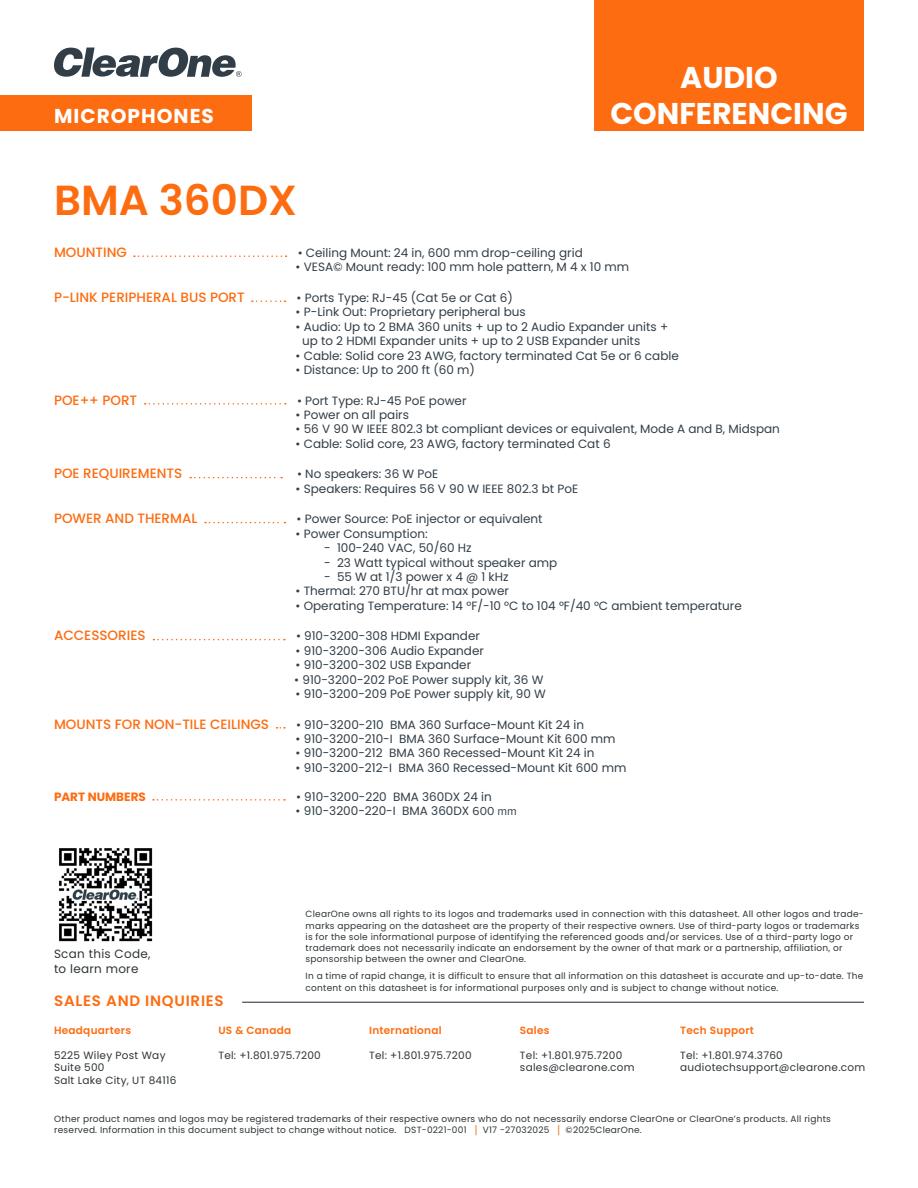
<style>
.page{position:relative;width:918px;height:1188px;background:#fff}
.page>*{position:absolute;margin:0;border:0;box-sizing:border-box;transform-origin:0 0}
.t1{font:600 42px "Poppins";color:#fd6c10}
.t2{font:700 30px/36px "Poppins";color:#fff;text-align:center}
.t3{font:700 20.1px "Poppins";letter-spacing:.05em;color:#fff}
.t4{font:600 15px "Poppins";letter-spacing:.05em;color:#fd6c10}
.t5{font:500 13.5px "Poppins";color:#fd6c10}
.t6{font:12px/14.4px "Poppins";color:#313e48}
.t7{font:12px "Poppins";letter-spacing:.025em;color:#2e3538}
.t8{font:700 12px "Poppins";color:#fd6c10}
.t9{font:10.5px "Poppins";letter-spacing:.025em;color:#2e3538}
.t10{font:600 10.5px "Poppins";letter-spacing:.025em;color:#fd6c10}
.t11{font:9px/11.2px "Poppins";letter-spacing:.025em;color:#2e3538}
.s1{font-family:"Proxima Nova"}
.s2{font-size:11.25px;color:#f06623}
</style>
<div class="page">
<div style="left:0;top:95px;width:252px;height:35px;background:#fd6c10"></div>
<svg style="left:54px;top:48px;width:188px;height:29px"></svg>
<div style="left:594px;top:0;width:270px;height:130px;background:#fd6c10"></div>
<svg style="left:134px;top:255px;width:153px;height:2px"></svg>
<svg style="left:252px;top:300px;width:34px;height:2px"></svg>
<svg style="left:145px;top:403px;width:141px;height:2px"></svg>
<svg style="left:190px;top:477px;width:92px;height:1px"></svg>
<svg style="left:205px;top:522px;width:80px;height:1px"></svg>
<svg style="left:153px;top:639px;width:132px;height:1px"></svg>
<svg style="left:153px;top:799px;width:132px;height:2px"></svg>
<img style="left:59px;top:848px;width:94px;height:94px">
<hr style="left:242px;top:1002px;width:622px;height:1px;background:#313e48">
<p class="t3" style="left:54px;top:104px;width:161px">MICROPHONES</p>
<p class="t2" style="left:610px;top:60px;width:239px">AUDIO<br>CONFERENCING</p>
<p class="t1" style="left:54px;top:176px;width:244px">BMA 360DX</p>
<p class="t5" style="left:54px;top:244px;width:74px">MOUNTING</p>
<p class="t6" style="left:298px;top:246px;width:287px">• Ceiling Mount: 24 in, 600 mm drop-ceiling grid</p>
<p class="t6" style="left:296px;top:260px;width:335px">• VESA© Mount ready: 100 mm hole pattern, M 4 x 10 mm</p>
<p class="t5" style="left:54px;top:289px;width:192px">P-LINK PERIPHERAL BUS PORT</p>
<p class="t6" style="left:297px;top:291px;width:218px">• Ports Type: RJ-45 (Cat 5e or Cat 6)</p>
<p class="t6" style="left:296px;top:305px;width:232px">• P-Link Out: Proprietary peripheral bus</p>
<p class="t6" style="left:302px;top:319px;width:368px;text-indent:-6px">• Audio: Up to 2 BMA 360 units + up to 2 Audio Expander units + up to 2 HDMI Expander units + up to 2 USB Expander units</p>
<p class="t6" style="left:296px;top:348px;width:385px">• Cable: Solid core 23 AWG, factory terminated Cat 5e or 6 cable</p>
<p class="t6" style="left:296px;top:363px;width:181px">• Distance: Up to 200 ft (60 m)</p>
<p class="t5" style="left:54px;top:392px;width:85px">POE++ PORT</p>
<p class="t6" style="left:297px;top:393px;width:171px">• Port Type: RJ-45 PoE power</p>
<p class="t6" style="left:296px;top:408px;width:115px">• Power on all pairs</p>
<p class="t6" style="left:296px;top:422px;width:486px">• 56 V 90 W IEEE 802.3 bt compliant devices or equivalent, Mode A and B, Midspan</p>
<p class="t6" style="left:296px;top:436px;width:316px">• Cable: Solid core, 23 AWG, factory terminated Cat 6</p>
<p class="t5" style="left:54px;top:466px;width:130px">POE REQUIREMENTS</p>
<p class="t6" style="left:297px;top:467px;width:143px">• No speakers: 36 W PoE</p>
<p class="t6" style="left:296px;top:481px;width:284px">• Speakers: Requires 56 V 90 W IEEE 802.3 bt PoE</p>
<p class="t5" style="left:54px;top:511px;width:145px">POWER AND THERMAL</p>
<p class="t6" style="left:297px;top:512px;width:247px">• Power Source: PoE injector or equivalent</p>
<p class="t6" style="left:296px;top:526px;width:134px">• Power Consumption:</p>
<p class="t6" style="left:324px;top:541px;width:149px">- 100-240 VAC, 50/60 Hz</p>
<p class="t6" style="left:324px;top:555px;width:235px">- 23 Watt typical without speaker amp</p>
<p class="t6" style="left:324px;top:570px;width:186px">- 55 W at 1/3 power x 4 @ 1 kHz</p>
<p class="t6" style="left:296px;top:584px;width:215px">• Thermal: 270 BTU/hr at max power</p>
<p class="t6" style="left:296px;top:598px;width:448px">• Operating Temperature: 14 °F/-10 °C to 104 °F/40 °C ambient temperature</p>
<p class="t5" style="left:54px;top:628px;width:93px">ACCESSORIES</p>
<p class="t6" style="left:296px;top:629px;width:185px">• 910-3200-308 HDMI Expander</p>
<p class="t6" style="left:296px;top:643px;width:190px">• 910-3200-306 Audio Expander</p>
<p class="t6" style="left:296px;top:658px;width:177px">• 910-3200-302 USB Expander</p>
<p class="t6" style="left:294px;top:672px;width:251px">• 910-3200-202 PoE Power supply kit, 36 W</p>
<p class="t6" style="left:296px;top:687px;width:252px">• 910-3200-209 PoE Power supply kit, 90 W</p>
<p class="t5" style="left:54px;top:716px;width:217px">MOUNTS FOR NON-TILE CEILINGS</p>
<p class="t6" style="left:296px;top:717px;width:289px">• 910-3200-210 BMA 360 Surface-Mount Kit 24 in</p>
<p class="t6" style="left:296px;top:732px;width:321px">• 910-3200-210-I BMA 360 Surface-Mount Kit 600 mm</p>
<p class="t6" style="left:296px;top:746px;width:300px">• 910-3200-212 BMA 360 Recessed-Mount Kit 24 in</p>
<p class="t6" style="left:296px;top:760px;width:332px">• 910-3200-212-I BMA 360 Recessed-Mount Kit 600 mm</p>
<p class="t8" style="left:54px;top:789px;width:93px">PART NUMBERS</p>
<p class="t6" style="left:296px;top:789px;width:197px">• 910-3200-220 BMA 360DX 24 in</p>
<p class="t6" style="left:296px;top:804px;width:223px">• 910-3200-220-I BMA 360DX <span class="s1">600 mm</span></p>
<p class="t7" style="left:54px;top:947px;width:98px">Scan this Code,</p>
<p class="t7" style="left:54px;top:961px;width:86px">to learn more</p>
<p class="t4" style="left:54px;top:993px;width:171px">SALES AND INQUIRIES</p>
<p class="t11" style="left:306px;top:909px;width:560px">ClearOne owns all rights to its logos and trademarks used in connection with this datasheet. All other logos and trade&shy;marks appearing on the datasheet are the property of their respective owners. Use of third-party logos or trademarks is for the sole informational purpose of identifying the referenced goods and/or services. Use of a third-party logo or trademark does not necessarily indicate an endorsement by the owner of that mark or a partnership, affiliation, or sponsorship between the owner and ClearOne.</p>
<p class="t11" style="left:306px;top:971px;width:559px">In a time of rapid change, it is difficult to ensure that all information on this datasheet is accurate and up-to-date. The content on this datasheet is for informational purposes only and is subject to change without notice.</p>
<p class="t10" style="left:54px;top:1024px;width:79px">Headquarters</p>
<p class="t9" style="left:54px;top:1049px;width:113px">5225 Wiley Post Way</p>
<p class="t9" style="left:54px;top:1062px;width:52px">Suite 500</p>
<p class="t9" style="left:54px;top:1074px;width:124px">Salt Lake City, UT 84116</p>
<p class="t10" style="left:218px;top:1024px;width:74px">US &amp; Canada</p>
<p class="t9" style="left:218px;top:1049px;width:104px">Tel: +1.801.975.7200</p>
<p class="t10" style="left:369px;top:1024px;width:74px">International</p>
<p class="t9" style="left:369px;top:1050px;width:104px">Tel: +1.801.975.7200</p>
<p class="t10" style="left:520px;top:1024px;width:31px">Sales</p>
<p class="t9" style="left:520px;top:1049px;width:104px">Tel: +1.801.975.7200</p>
<p class="t9" style="left:520px;top:1062px;width:116px">sales@clearone.com</p>
<p class="t10" style="left:680px;top:1024px;width:75px">Tech Support</p>
<p class="t9" style="left:680px;top:1049px;width:104px">Tel: +1.801.974.3760</p>
<p class="t9" style="left:680px;top:1062px;width:187px">audiotechsupport@clearone.com</p>
<p class="t11" style="left:54px;top:1113px;width:778px">Other product names and logos may be registered trademarks of their respective owners who do not necessarily endorse ClearOne or ClearOne’s products. All rights reserved. Information in this document subject to change without notice. DST-0221-001 <span class="s2">|</span> V17 -27032025 <span class="s2">|</span> ©2025ClearOne.</p>
</div>
